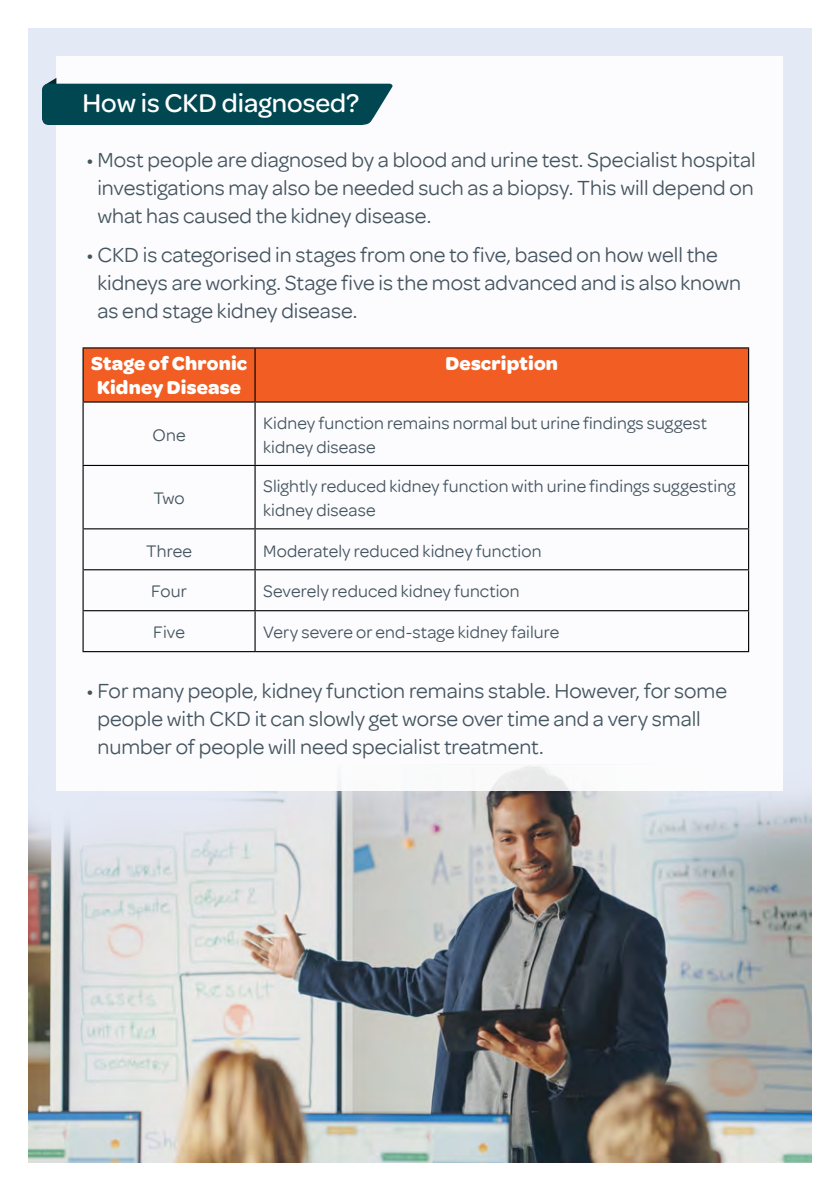
<style>
.page{position:relative;width:840px;height:1191px;background:#fff}
.page>*{position:absolute;margin:0;border:0;box-sizing:border-box;transform-origin:0 0}
.t1{font:500 27.4px "Omnes";color:#fff}
.t2{font:22px/28px "Omnes";color:#455560}
.t3{font:700 20px/24px "Omnes";letter-spacing:.005em;color:#fff}
.t4{font:18px/24px "Omnes";letter-spacing:.005em;color:#455560}
</style>
<div class="page">
<div style="left:28px;top:28px;width:783px;height:1134px;background:#e4e9f6"></div>
<img style="left:28px;top:663px;width:783px;height:499px">
<div style="left:57px;top:57px;width:725px;height:734px;background:#fff"></div>
<svg style="left:42px;top:78px;width:351px;height:47px;background:#25616a"></svg>
<div style="left:84px;top:348px;width:663px;height:53px;background:#f15d22"></div>
<hr style="left:82px;top:347px;width:173px;height:1px;background:#000">
<hr style="left:82px;top:348px;width:2px;height:53px;background:#000">
<hr style="left:255px;top:347px;width:493px;height:1px;background:#000">
<hr style="left:254px;top:348px;width:1px;height:53px;background:#000">
<hr style="left:747px;top:348px;width:1px;height:53px;background:#000">
<hr style="left:82px;top:401px;width:173px;height:1px;background:#000">
<hr style="left:82px;top:402px;width:2px;height:63px;background:#000">
<hr style="left:255px;top:401px;width:493px;height:1px;background:#000">
<hr style="left:254px;top:402px;width:1px;height:63px;background:#000">
<hr style="left:747px;top:402px;width:1px;height:63px;background:#000">
<hr style="left:82px;top:465px;width:173px;height:1px;background:#000">
<hr style="left:82px;top:466px;width:2px;height:62px;background:#000">
<hr style="left:255px;top:465px;width:493px;height:1px;background:#000">
<hr style="left:254px;top:466px;width:1px;height:62px;background:#000">
<hr style="left:747px;top:466px;width:1px;height:62px;background:#000">
<hr style="left:82px;top:528px;width:173px;height:1px;background:#000">
<hr style="left:82px;top:529px;width:2px;height:40px;background:#000">
<hr style="left:255px;top:528px;width:493px;height:1px;background:#000">
<hr style="left:254px;top:529px;width:1px;height:40px;background:#000">
<hr style="left:747px;top:529px;width:1px;height:40px;background:#000">
<hr style="left:82px;top:569px;width:173px;height:1px;background:#000">
<hr style="left:82px;top:570px;width:2px;height:40px;background:#000">
<hr style="left:255px;top:569px;width:493px;height:1px;background:#000">
<hr style="left:254px;top:570px;width:1px;height:40px;background:#000">
<hr style="left:747px;top:570px;width:1px;height:40px;background:#000">
<hr style="left:82px;top:610px;width:173px;height:1px;background:#000">
<hr style="left:82px;top:611px;width:2px;height:40px;background:#000">
<hr style="left:255px;top:610px;width:493px;height:1px;background:#000">
<hr style="left:254px;top:611px;width:1px;height:40px;background:#000">
<hr style="left:747px;top:611px;width:1px;height:40px;background:#000">
<hr style="left:82px;top:651px;width:173px;height:1px;background:#000">
<hr style="left:255px;top:651px;width:493px;height:1px;background:#000">
<p class="t1" style="left:82px;top:88px;width:278px">How is CKD diagnosed?</p>
<p class="t2" style="left:97px;top:145px;width:659px;text-align:justify;text-indent:-11px">• Most people are diagnosed by a blood and urine test. Specialist hospital investigations may also be needed such as a biopsy. This will depend on what has caused the kidney disease.</p>
<p class="t2" style="left:97px;top:241px;width:645px;text-indent:-11px">• CKD is categorised in stages from one to five, based on how well the kidneys are working. Stage five is the most advanced and is also known as end stage kidney disease.</p>
<p class="t3" style="left:91px;top:351px;width:157px">Stage of Chronic<br>Kidney Disease</p>
<p class="t3" style="left:445px;top:351px;width:114px">Description</p>
<p class="t4" style="left:152px;top:423px;width:35px">One</p>
<p class="t4" style="left:263px;top:411px;width:445px">Kidney function remains normal but urine findings suggest kidney disease</p>
<p class="t4" style="left:153px;top:486px;width:33px">Two</p>
<p class="t4" style="left:263px;top:474px;width:474px">Slightly reduced kidney function with urine findings suggesting kidney disease</p>
<p class="t4" style="left:146px;top:538px;width:47px">Three</p>
<p class="t4" style="left:263px;top:538px;width:280px">Moderately reduced kidney function</p>
<p class="t4" style="left:151px;top:579px;width:37px">Four</p>
<p class="t4" style="left:263px;top:579px;width:258px">Severely reduced kidney function</p>
<p class="t4" style="left:153px;top:620px;width:33px">Five</p>
<p class="t4" style="left:263px;top:620px;width:298px">Very severe or end-stage kidney failure</p>
<p class="t2" style="left:97px;top:677px;width:631px;text-indent:-11px">• For many people, kidney function remains stable. However, for some people with CKD it can slowly get worse over time and a very small number of people will need specialist treatment.</p>
</div>
